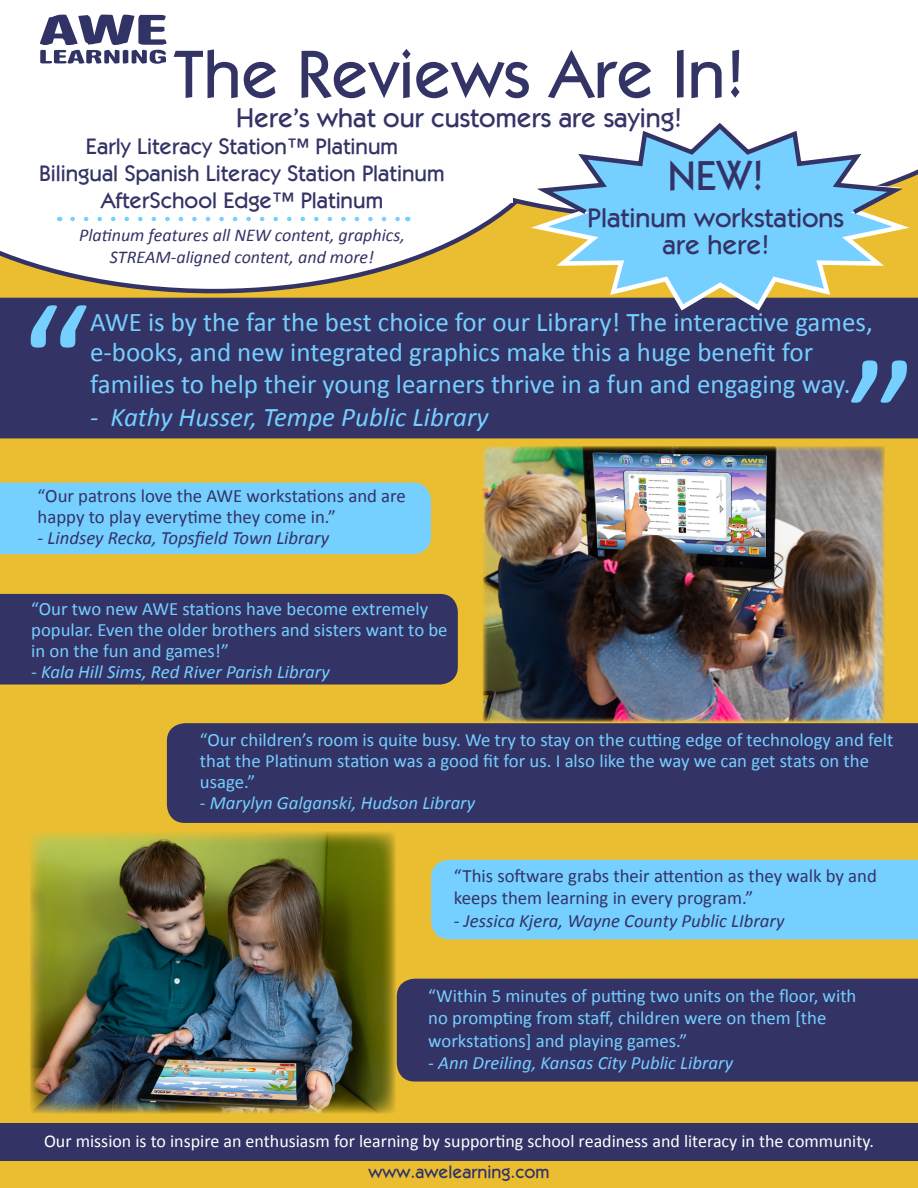
<style>
.page{position:relative;width:918px;height:1188px;background:#fff}
.page>*{position:absolute;margin:0;border:0;box-sizing:border-box;transform-origin:0 0}
.t1{font:168.75px "Calibri";color:#75cfff}
.t2{font:500 67.5px "Karat";color:#336}
.t3{font:500 42px "Karat";color:#336}
.t4{font:27px/30px "Calibri";color:#75cfff}
.t5{font:500 27px/27px "Karat";color:#336;text-align:center}
.t6{font:italic 27px "Calibri";color:#75cfff}
.t7{font:500 22.5px/27px "Karat";color:#336;text-align:center}
.t8{font:18.75px/21px "Calibri";color:#75cfff}
.t9{font:18.75px/21px "Calibri";color:#336}
.t10{font:italic 18.75px "Calibri";color:#75cfff}
.t11{font:italic 18.75px "Calibri";color:#336}
.t12{font:18px "Calibri";color:#fff}
.t13{font:italic 18px/21.6px "Calibri";color:#336;text-align:center}
.t14{font:500 18px "Karat";color:#336}
.s1{font-style:normal}
</style>
<div class="page">
<div style="left:0;top:104px;width:918px;height:1084px;background:#ebbe32"></div>
<svg style="left:0;top:14px;width:496px;height:279px"></svg>
<svg style="left:309px;top:104px;width:609px;height:116px;background:#f7f5f1"></svg>
<div style="left:0;top:483px;width:431px;height:71px;background:#75cfff"></div>
<div style="left:397px;top:979px;width:521px;height:103px;background:#336"></div>
<div style="left:431px;top:860px;width:487px;height:79px;background:#75cfff"></div>
<div style="left:0;top:298px;width:918px;height:140px;background:#336"></div>
<div style="left:294px;top:0;width:218px;height:199px;background:#fff"></div>
<div style="left:295px;top:182px;width:218px;height:20px;background:#fff"></div>
<svg style="left:40px;top:15px;width:126px;height:49px"></svg>
<div style="left:0;top:1123px;width:918px;height:38px;background:#336"></div>
<div style="left:99px;top:102px;width:720px;height:34px;background:#fffeff"></div>
<img style="left:483px;top:446px;width:401px;height:276px">
<svg style="left:523px;top:119px;width:395px;height:195px"></svg>
<div style="left:0;top:594px;width:458px;height:91px;background:#336"></div>
<svg style="left:529px;top:120px;width:381px;height:98px"></svg>
<div style="left:167px;top:723px;width:751px;height:100px;background:#336"></div>
<img style="left:30px;top:832px;width:366px;height:281px">
<svg style="left:73px;top:217px;width:328px;height:4px"></svg>
<p class="t2" style="left:174px;top:34px;width:572px">The Reviews Are In!</p>
<p class="t7" style="left:40px;top:132px;width:407px">Early Literacy Station™ Platinum<br>Bilingual Spanish Literacy Station Platinum<br>AfterSchool Edge™ Platinum</p>
<p class="t5" style="left:236px;top:104px;width:447px">Here’s what our customers are saying!</p>
<p class="t3" style="left:668px;top:151px;width:97px">NEW!</p>
<p class="t5" style="left:588px;top:204px;width:258px">Platinum workstations are here!</p>
<p class="t13" style="left:79px;top:224px;width:327px">Platinum features all NEW content, graphics,<br>STREAM-aligned content, and more!</p>
<p class="t1" style="left:20px;top:258px;width:72px">“</p>
<p class="t4" style="left:90px;top:307px;width:784px">AWE is by the far the best choice for our Library! The interactive games, e-books, and new integrated graphics make this a huge benefit for</p>
<p class="t4" style="left:90px;top:369px;width:762px">families to help their young learners thrive in a fun and engaging way.</p>
<p class="t6" style="left:90px;top:398px;width:400px">- Kathy Husser, Tempe Public Library</p>
<p class="t1" style="left:848px;top:313px;width:72px">”</p>
<p class="t9" style="left:38px;top:485px;width:370px">“Our patrons love the AWE workstations and are happy to play everytime they come in.”</p>
<p class="t11" style="left:38px;top:525px;width:293px">- Lindsey Recka, Topsfield Town Library</p>
<p class="t8" style="left:31px;top:598px;width:418px">“Our two new AWE stations have become extremely popular. Even the older brothers and sisters want to be in on the fun and games!”</p>
<p class="t10" style="left:31px;top:659px;width:300px">- Kala Hill Sims, Red River Parish Library</p>
<p class="t8" style="left:200px;top:730px;width:695px">“Our children’s room is quite busy. We try to stay on the cutting edge of technology and felt that the Platinum station was a good fit for us. I also like the way we can get stats on the usage.”</p>
<p class="t10" style="left:200px;top:790px;width:277px"><span class="s1">-</span> Marylyn Galganski, Hudson Library</p>
<p class="t9" style="left:454px;top:865px;width:425px;line-height:22.5px">“This software grabs their attention as they walk by and keeps them learning in every program.”</p>
<p class="t11" style="left:454px;top:908px;width:332px">- Jessica Kjera, Wayne County Public LIbrary</p>
<p class="t8" style="left:428px;top:985px;width:430px;line-height:22.5px">“Within 5 minutes of putting two units on the floor, with no prompting from staff, children were on them [the workstations] and playing games.”</p>
<p class="t10" style="left:428px;top:1050px;width:306px">- Ann Dreiling, Kansas City Public Library</p>
<p class="t12" style="left:44px;top:1130px;width:831px">Our mission is to inspire an enthusiasm for learning by supporting school readiness and literacy in the community.</p>
<p class="t14" style="left:368px;top:1161px;width:183px">www.awelearning.com</p>
</div>
